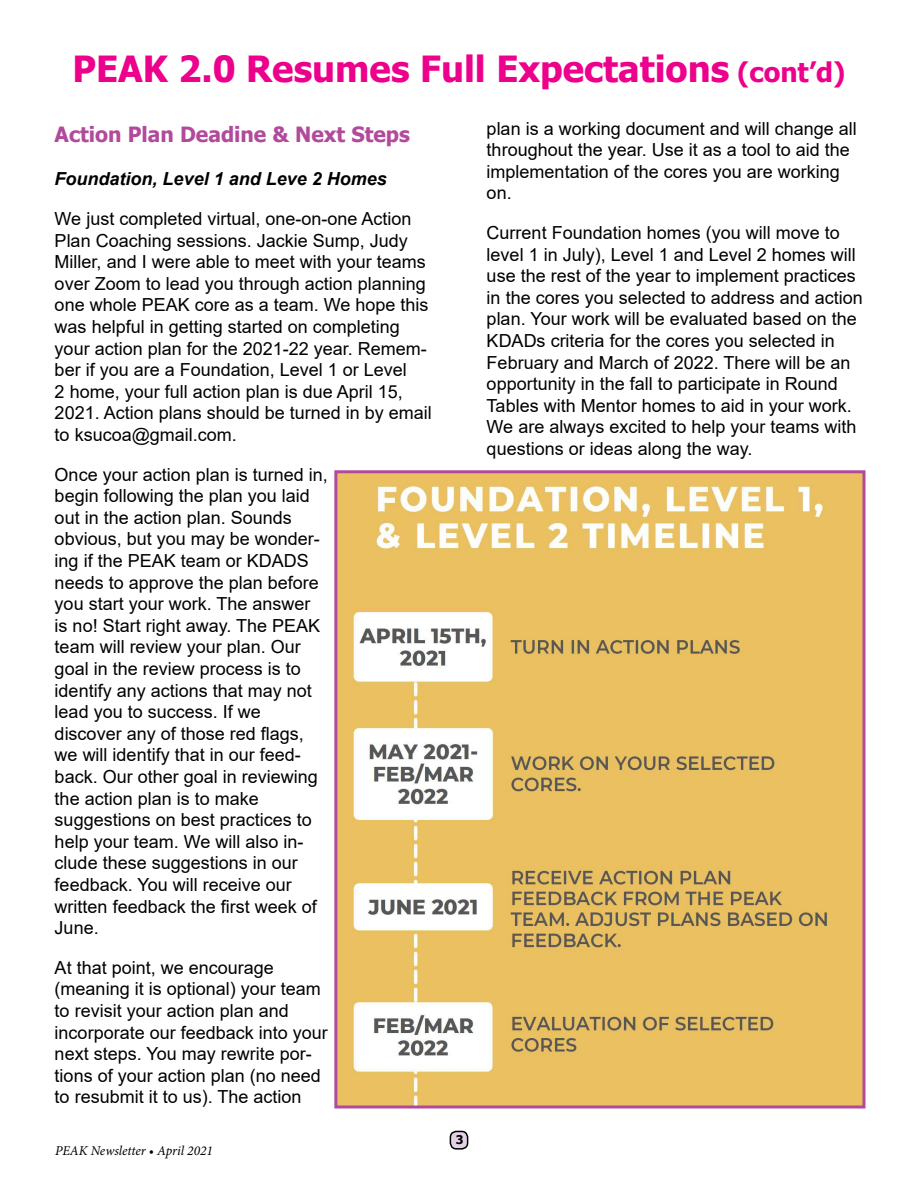
<style>
.page{position:relative;width:918px;height:1188px;background:#fff}
.page>*{position:absolute;margin:0;border:0;box-sizing:border-box;transform-origin:0 0}
.t1{font:700 36px "Tahoma";color:#ec008c}
.t2{font:700 21px "Tahoma";color:#b24a9c}
.t3{font:18px/21.6px "Arial";color:#000}
.t4{font:italic 700 18px "Arial";color:#000}
.t5{font:italic 13.5px "Minion Pro";color:#000}
.t6{font:700 12px "Tahoma";color:#000}
.s1{font-size:27px}
</style>
<div class="page">
<div style="left:450px;top:1131px;width:18px;height:18px;background:#e4d0e5;border-radius:6px"></div>
<div style="left:450px;top:1131px;width:18px;height:19px;border:2px solid #000;border-radius:6px"></div>
<img style="left:338px;top:474px;width:524px;height:630px">
<div style="left:334px;top:470px;width:532px;height:638px;border:3px solid #b24a9c"></div>
<h1 class="t1" style="left:72px;top:43px;width:775px">PEAK 2.0 Resumes Full Expectations <span class="s1">(cont’d)</span></h1>
<p class="t2" style="left:55px;top:120px;width:357px">Action Plan Deadine &amp; Next Steps</p>
<p class="t4" style="left:55px;top:167px;width:334px">Foundation, Level 1 and Leve 2 Homes</p>
<p class="t3" style="left:55px;top:208px;width:379px">We just completed virtual, one-on-one Action Plan Coaching sessions. Jackie Sump, Judy Miller, and I were able to meet with your teams over Zoom to lead you through action planning one whole PEAK core as a team. We hope this was helpful in getting started on completing your action plan for the 2021-22 year. Remem&shy;ber if you are a Foundation, Level 1 or Level<br>2 home, your full action plan is due April 15, 2021. Action plans should be turned in by email to ksucoa@gmail.com.</p>
<p class="t3" style="left:55px;top:463px;width:275px">Once your action plan is turned in, begin following the plan you laid out in the action plan. Sounds obvious, but you may be wonder&shy;ing if the PEAK team or KDADS needs to approve the plan before you start your work. The answer is no! Start right away. The PEAK team will review your plan. Our goal in the review process is to identify any actions that may not lead you to success. If we discover any of those red flags, we will identify that in our feed&shy;back. Our other goal in reviewing the action plan is to make suggestions on best practices to help your team. We will also in&shy;clude these suggestions in our feedback. You will receive our written feedback the first week of<br>June.</p>
<p class="t3" style="left:55px;top:957px;width:275px">At that point, we encourage (meaning it is optional) your team to revisit your action plan and incorporate our feedback into your next steps. You may rewrite por&shy;tions of your action plan (no need to resubmit it to us). The action</p>
<p class="t5" style="left:55px;top:1141px;width:159px">PEAK Newsletter • April 2021</p>
<p class="t3" style="left:487px;top:117px;width:372px">plan is a working document and will change all throughout the year. Use it as a tool to aid the implementation of the cores you are working on.</p>
<p class="t3" style="left:487px;top:222px;width:378px">Current Foundation homes (you will move to level 1 in July), Level 1 and Level 2 homes will use the rest of the year to implement practices in the cores you selected to address and action plan. Your work will be evaluated based on the KDADs criteria for the cores you selected in February and March of 2022. There will be an opportunity in the fall to participate in Round Tables with Mentor homes to aid in your work.<br>We are always excited to help your teams with questions or ideas along the way.</p>
<p class="t6" style="left:456px;top:1131px;width:9px">3</p>
</div>
